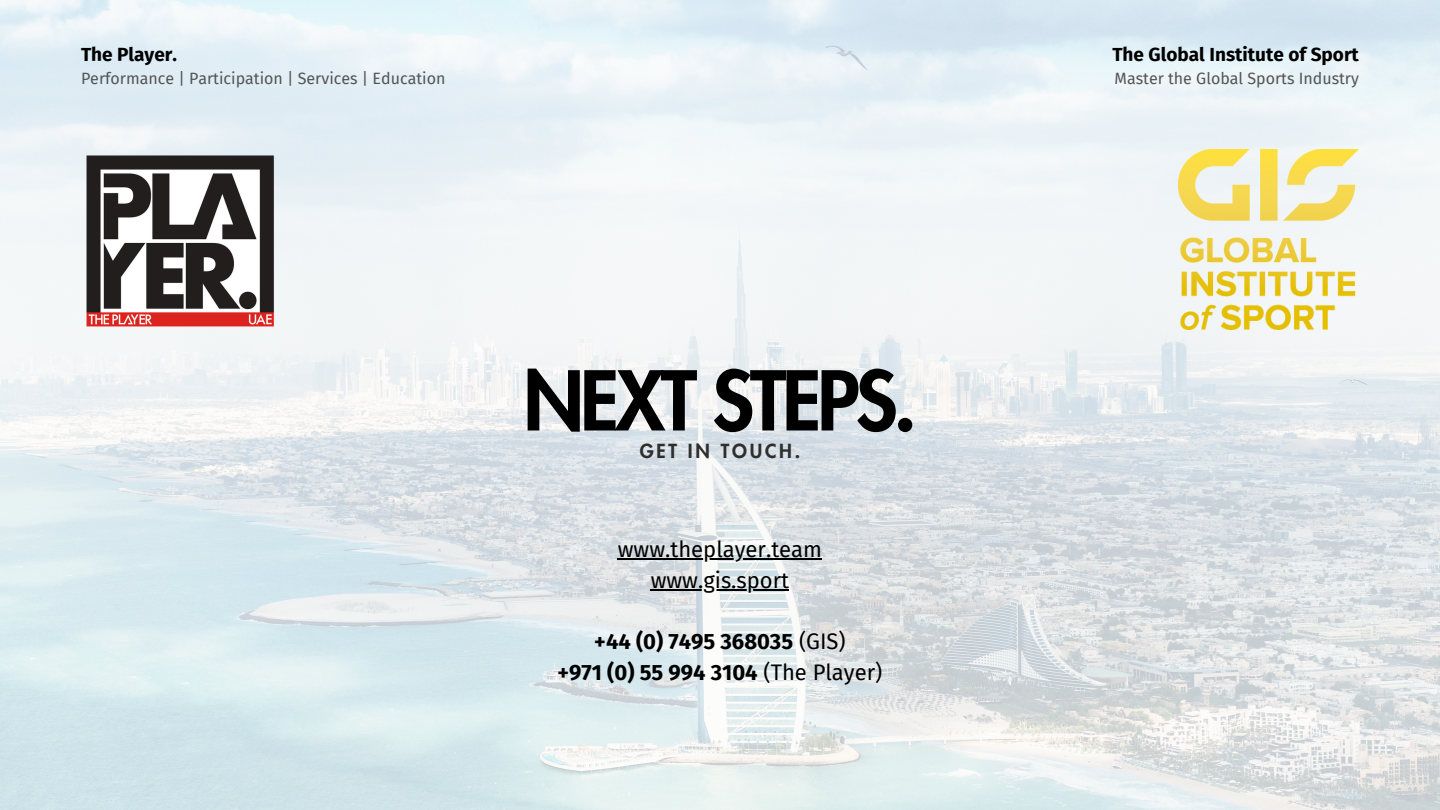
<style>
.page{position:relative;width:1440px;height:810px;background:#fff}
.page>*{position:absolute;margin:0;border:0;box-sizing:border-box;transform-origin:0 0}
.t1{font:800 80px "Futura LT Pro";letter-spacing:-.05em;color:#000}
.t2{font:700 22px "Fira Sans";color:#000}
.t3{font:22px "Fira Sans";color:#000}
.t4{font:700 19px "Fira Sans";color:#000}
.t5{font:800 19px "Futura LT Pro";letter-spacing:.145em;color:#2e2e2e}
.t6{font:16px "Fira Sans";color:#545454}
.s1{font-weight:400}
</style>
<div class="page">
<img style="left:0;top:0;width:1440px;height:810px">
<img style="left:81px;top:150px;width:197px;height:180px">
<img style="left:1179px;top:150px;width:180px;height:180px">
<hr style="left:618px;top:558px;width:204px;height:2px;background:#000">
<hr style="left:651px;top:589px;width:138px;height:2px;background:#000">
<p class="t4" style="left:81px;top:44px;width:98px">The Player.</p>
<p class="t6" style="left:81px;top:69px;width:366px">Performance | Participation | Services | Education</p>
<h2 class="t1" style="left:523px;top:365px;width:395px">NEXT STEPS.</h2>
<h2 class="t5" style="left:640px;top:443px;width:162px">GET IN TOUCH.</h2>
<p class="t3" style="left:618px;top:536px;width:206px">www.theplayer.team</p>
<h1 class="t3" style="left:651px;top:567px;width:140px">www.gis.sport</h1>
<h1 class="t2" style="left:594px;top:629px;width:253px">+44 (0) 7495 368035 <span class="s1">(GIS)</span></h1>
<h3 class="t2" style="left:558px;top:659px;width:326px">+971 (0) 55 994 3104 <span class="s1">(The Player)</span></h3>
<p class="t4" style="left:1112px;top:44px;width:248px">The Global Institute of Sport</p>
<h4 class="t6" style="left:1115px;top:69px;width:246px">Master the Global Sports Industry</h4>
</div>
